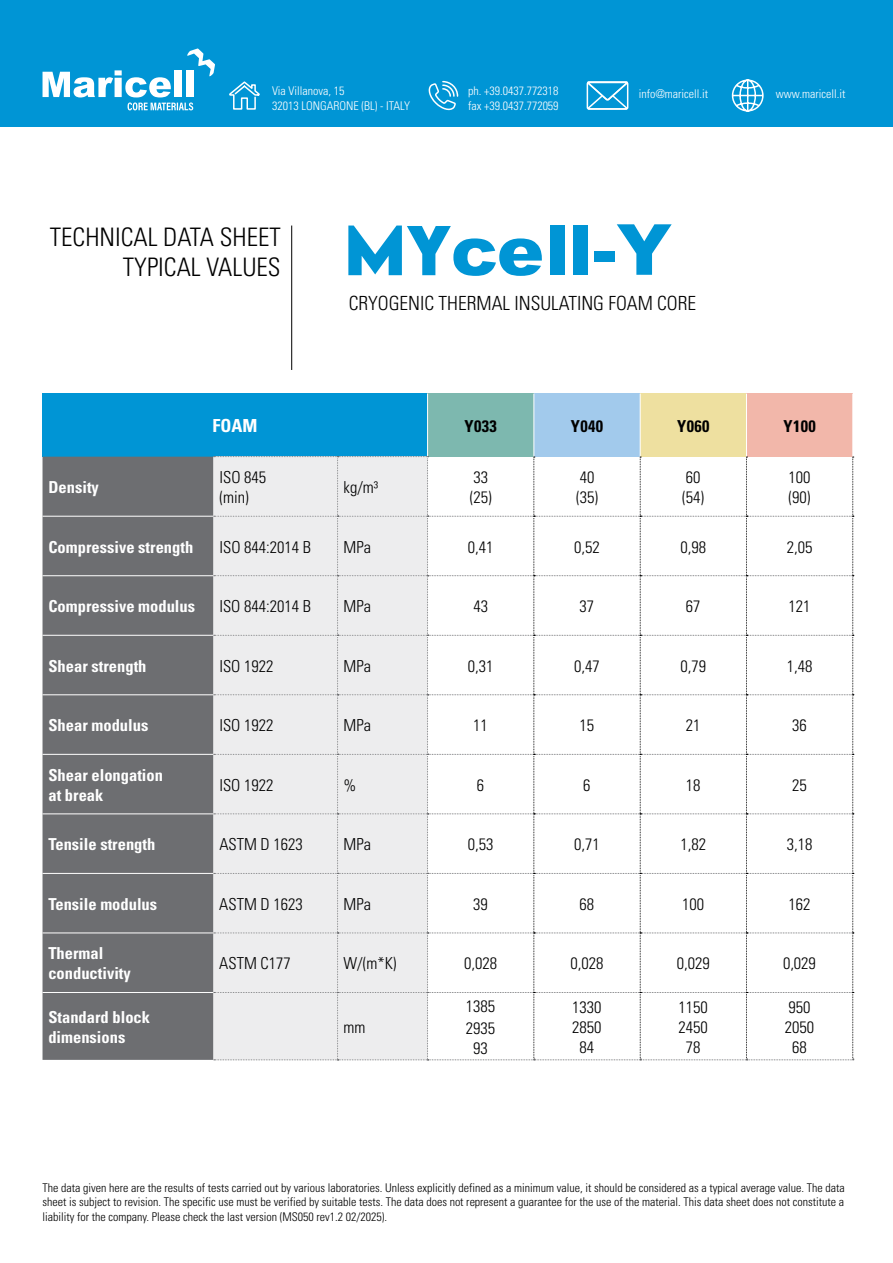
<style>
.page{position:relative;width:893px;height:1263px;background:#fff}
.page>*{position:absolute;margin:0;border:0;box-sizing:border-box;transform-origin:0 0}
.t1{font:900 70.5px "Arial";color:#0095d5}
.t2{font:300 condensed 25.5px/30.6px "Univers";color:#000;text-align:right}
.t3{font:300 condensed 19.5px "Univers";color:#000}
.t4{font:700 condensed 18px "Univers";color:#fff}
.t5{font:300 condensed 16.5px/19.8px "Univers";color:#000}
.t6{font:700 condensed 16.5px/19.8px "Univers";color:#fff}
.t7{font:700 condensed 16.5px "Univers";letter-spacing:.02em;color:#000}
.t8{font:300 condensed 12px/14.4px "Univers";color:#000;text-align:justify}
.t9{font:300 condensed 12px/14.4px "Univers";color:#fff}
</style>
<div class="page">
<div style="left:43px;top:394px;width:385px;height:63px;background:#0095d5"></div>
<div style="left:428px;top:394px;width:106px;height:63px;background:#7db8af"></div>
<div style="left:534px;top:394px;width:106px;height:63px;background:#a2caec"></div>
<div style="left:640px;top:394px;width:106px;height:63px;background:#eee0a0"></div>
<div style="left:746px;top:394px;width:107px;height:63px;background:#f2b7aa"></div>
<div style="left:43px;top:457px;width:170px;height:603px;background:#6d6e71"></div>
<hr style="left:43px;top:516px;width:170px;height:1px;background:#fff">
<hr style="left:43px;top:575px;width:170px;height:1px;background:#fff">
<hr style="left:43px;top:635px;width:170px;height:1px;background:#fff">
<hr style="left:43px;top:694px;width:170px;height:1px;background:#fff">
<hr style="left:43px;top:754px;width:170px;height:1px;background:#fff">
<hr style="left:43px;top:813px;width:170px;height:1px;background:#fff">
<hr style="left:43px;top:873px;width:170px;height:1px;background:#fff">
<hr style="left:43px;top:932px;width:170px;height:1px;background:#fff">
<hr style="left:43px;top:992px;width:170px;height:1px;background:#fff">
<hr style="left:427px;top:394px;width:1px;height:62px;background:#fff">
<hr style="left:533px;top:394px;width:1px;height:63px;background:#fff">
<hr style="left:640px;top:394px;width:1px;height:63px;background:#fff">
<hr style="left:746px;top:394px;width:1px;height:63px;background:#fff">
<hr style="left:852px;top:394px;width:1px;height:63px;background:#fff">
<svg style="left:214px;top:456px;width:640px;height:604px"></svg>
<div style="left:0;top:0;width:893px;height:126px;background:#0095d5"></div>
<svg style="left:229px;top:81px;width:31px;height:29px"></svg>
<svg style="left:428px;top:80px;width:31px;height:31px"></svg>
<svg style="left:586px;top:81px;width:43px;height:29px"></svg>
<svg style="left:731px;top:79px;width:33px;height:33px"></svg>
<hr style="left:291px;top:226px;width:1px;height:144px;background:#000">
<svg style="left:348px;top:226px;width:194px;height:50px"></svg>
<div style="left:550px;top:226px;width:14px;height:49px;background:#0095d5"></div>
<div style="left:574px;top:226px;width:14px;height:49px;background:#0095d5"></div>
<svg style="left:43px;top:48px;width:172px;height:62px"></svg>
<p class="t9" style="left:272px;top:84px;width:139px">Via Villanova, 15<br>32013 LONGARONE (BL) - ITALY</p>
<p class="t9" style="left:468px;top:84px;width:92px">ph. +39.0437.772318 fax +39.0437.772059</p>
<p class="t9" style="left:639px;top:87px;width:71px">info@maricell.it</p>
<p class="t9" style="left:776px;top:87px;width:71px">www.maricell.it</p>
<h2 class="t2" style="left:50px;top:221px;width:232px">TECHNICAL DATA SHEET<br>TYPICAL VALUES</h2>
<h1 class="t1" style="left:593px;top:198px;width:80px">-Y</h1>
<h3 class="t3" style="left:349px;top:291px;width:349px">CRYOGENIC THERMAL INSULATING FOAM CORE</h3>
<h3 class="t4" style="left:213px;top:415px;width:46px">FOAM</h3>
<h3 class="t7" style="left:465px;top:416px;width:34px">Y033</h3>
<h3 class="t7" style="left:571px;top:416px;width:34px">Y040</h3>
<h3 class="t7" style="left:677px;top:416px;width:34px">Y060</h3>
<h3 class="t7" style="left:783px;top:416px;width:34px">Y100</h3>
<h3 class="t6" style="left:49px;top:477px;width:52px">Density</h3>
<h3 class="t5" style="left:219px;top:467px;width:48px">ISO 845 (min)</h3>
<h3 class="t5" style="left:344px;top:477px;width:36px">kg/m³</h3>
<h3 class="t5" style="left:470px;top:467px;width:23px">33 (25)</h3>
<h3 class="t5" style="left:576px;top:467px;width:23px">40 (35)</h3>
<h3 class="t5" style="left:682px;top:467px;width:23px">60 (54)</h3>
<h3 class="t5" style="left:789px;top:467px;width:23px">100 (90)</h3>
<h3 class="t6" style="left:48px;top:537px;width:146px">Compressive strength</h3>
<h3 class="t5" style="left:219px;top:537px;width:93px">ISO 844:2014 B</h3>
<h3 class="t5" style="left:344px;top:537px;width:29px">MPa</h3>
<h3 class="t5" style="left:468px;top:537px;width:27px">0,41</h3>
<h3 class="t5" style="left:574px;top:537px;width:27px">0,52</h3>
<h3 class="t5" style="left:680px;top:537px;width:27px">0,98</h3>
<h3 class="t5" style="left:787px;top:537px;width:27px">2,05</h3>
<h3 class="t6" style="left:48px;top:596px;width:148px">Compressive modulus</h3>
<h3 class="t5" style="left:219px;top:596px;width:93px">ISO 844:2014 B</h3>
<h3 class="t5" style="left:344px;top:596px;width:29px">MPa</h3>
<h3 class="t5" style="left:473px;top:596px;width:16px">43</h3>
<h3 class="t5" style="left:580px;top:596px;width:16px">37</h3>
<h3 class="t5" style="left:686px;top:596px;width:16px">67</h3>
<h3 class="t5" style="left:789px;top:596px;width:23px">121</h3>
<h3 class="t6" style="left:48px;top:656px;width:100px">Shear strength</h3>
<h3 class="t5" style="left:219px;top:656px;width:56px">ISO 1922</h3>
<h3 class="t5" style="left:344px;top:656px;width:29px">MPa</h3>
<h3 class="t5" style="left:468px;top:656px;width:27px">0,31</h3>
<h3 class="t5" style="left:574px;top:656px;width:27px">0,47</h3>
<h3 class="t5" style="left:680px;top:656px;width:27px">0,79</h3>
<h3 class="t5" style="left:787px;top:656px;width:27px">1,48</h3>
<h3 class="t6" style="left:48px;top:715px;width:101px">Shear modulus</h3>
<h3 class="t5" style="left:219px;top:715px;width:56px">ISO 1922</h3>
<h3 class="t5" style="left:344px;top:715px;width:29px">MPa</h3>
<h3 class="t5" style="left:473px;top:715px;width:16px">11</h3>
<h3 class="t5" style="left:580px;top:715px;width:16px">15</h3>
<h3 class="t5" style="left:686px;top:715px;width:16px">21</h3>
<h3 class="t5" style="left:792px;top:715px;width:16px">36</h3>
<h3 class="t6" style="left:48px;top:765px;width:116px">Shear elongation at break</h3>
<h3 class="t5" style="left:219px;top:775px;width:56px">ISO 1922</h3>
<h3 class="t5" style="left:344px;top:775px;width:14px">%</h3>
<h3 class="t5" style="left:477px;top:775px;width:9px">6</h3>
<h3 class="t5" style="left:583px;top:775px;width:9px">6</h3>
<h3 class="t5" style="left:686px;top:775px;width:16px">18</h3>
<h3 class="t5" style="left:792px;top:775px;width:16px">25</h3>
<h3 class="t6" style="left:48px;top:834px;width:108px">Tensile strength</h3>
<h3 class="t5" style="left:219px;top:834px;width:85px">ASTM D 1623</h3>
<h3 class="t5" style="left:343px;top:834px;width:29px">MPa</h3>
<h3 class="t5" style="left:468px;top:834px;width:27px">0,53</h3>
<h3 class="t5" style="left:574px;top:834px;width:27px">0,71</h3>
<h3 class="t5" style="left:680px;top:834px;width:27px">1,82</h3>
<h3 class="t5" style="left:787px;top:834px;width:27px">3,18</h3>
<h3 class="t6" style="left:48px;top:894px;width:110px">Tensile modulus</h3>
<h3 class="t5" style="left:219px;top:894px;width:85px">ASTM D 1623</h3>
<h3 class="t5" style="left:343px;top:894px;width:29px">MPa</h3>
<h3 class="t5" style="left:473px;top:894px;width:16px">39</h3>
<h3 class="t5" style="left:580px;top:894px;width:16px">68</h3>
<h3 class="t5" style="left:682px;top:894px;width:23px">100</h3>
<h3 class="t5" style="left:788px;top:894px;width:23px">162</h3>
<h3 class="t6" style="left:48px;top:943px;width:84px">Thermal conductivity</h3>
<h3 class="t5" style="left:219px;top:953px;width:73px">ASTM C177</h3>
<h3 class="t5" style="left:343px;top:953px;width:55px">W/(m*K)</h3>
<h3 class="t5" style="left:464px;top:953px;width:34px">0,028</h3>
<h3 class="t5" style="left:570px;top:953px;width:34px">0,028</h3>
<h3 class="t5" style="left:677px;top:953px;width:34px">0,029</h3>
<h3 class="t5" style="left:783px;top:953px;width:34px">0,029</h3>
<h3 class="t6" style="left:48px;top:1007px;width:103px">Standard block dimensions</h3>
<h3 class="t5" style="left:466px;top:994px;width:31px;line-height:22.5px">1385<br>2935</h3>
<h3 class="t5" style="left:473px;top:1038px;width:16px">93</h3>
<h3 class="t5" style="left:572px;top:997px;width:31px;text-align:center">1330<br>2850<br>84</h3>
<h3 class="t5" style="left:678px;top:997px;width:31px;text-align:center">1150<br>2450<br>78</h3>
<h3 class="t5" style="left:785px;top:997px;width:31px;text-align:center">950<br>2050<br>68</h3>
<h3 class="t5" style="left:343px;top:1017px;width:24px">mm</h3>
<p class="t8" style="left:43px;top:1180px;width:804px">The data given here are the results of tests carried out by various laboratories. Unless explicitly defined as a minimum value, it should be considered as a typical average value. The data sheet is subject to revision. The specific use must be verified by suitable tests. The data does not represent a guarantee for the use of the material. This data sheet does not constitute a liability for the company. Please check the last version (MS050 rev1.2 02/2025).</p>
</div>
